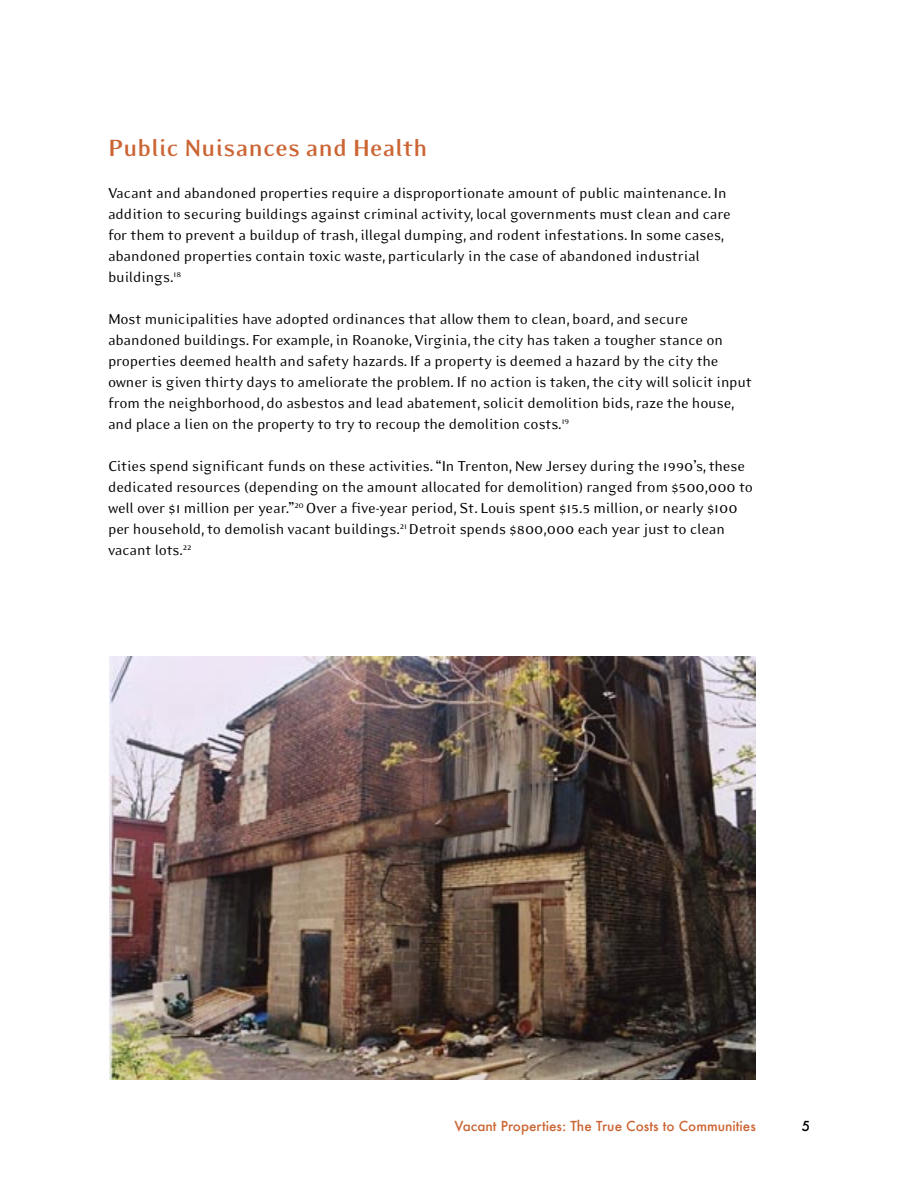
<style>
.page{position:relative;width:918px;height:1188px;background:#fff}
.page>*{position:absolute;margin:0;border:0;box-sizing:border-box;transform-origin:0 0}
.t1{font:700 27px "Eidetic Modern";color:#cc6534}
.Body_Text_2{font:16.5px/21px "Eidetic Modern";letter-spacing:-.01em;color:#000}
.t2{font:500 13.5px "Futura";color:#cc6534}
.t3{font:500 13.5px "Futura";color:#000}
</style>
<div class="page">
<img style="left:109px;top:657px;width:647px;height:423px">
<p class="t1" style="left:108px;top:134px;width:321px">Public Nuisances and Health</p>
<p class="Body_Text_2" style="left:108px;top:183px;width:624px">Vacant and abandoned properties require a disproportionate amount of public maintenance. In addition to securing buildings against criminal activity, local governments must clean and care for them to prevent a buildup of trash, illegal dumping, and rodent infestations. In some cases, abandoned properties contain toxic waste, particularly in the case of abandoned industrial buildings.<sup>18</sup></p>
<p class="Body_Text_2" style="left:108px;top:309px;width:645px">Most municipalities have adopted ordinances that allow them to clean, board, and secure abandoned buildings. For example, in Roanoke, Virginia, the city has taken a tougher stance on properties deemed health and safety hazards. If a property is deemed a hazard by the city the owner is given thirty days to ameliorate the problem. If no action is taken, the city will solicit input from the neighborhood, do asbestos and lead abatement, solicit demolition bids, raze the house, and place a lien on the property to try to recoup the demolition costs.<sup>19</sup></p>
<p class="Body_Text_2" style="left:108px;top:456px;width:647px">Cities spend significant funds on these activities. “In Trenton, New Jersey during the 1990’s, these dedicated resources (depending on the amount allocated for demolition) ranged from $500,000 to well over $1 million per year.”<sup>20</sup> Over a five-year period, St. Louis spent $15.5 million, or nearly $100 per household, to demolish vacant buildings.<sup>21</sup> Detroit spends $800,000 each year just to clean vacant lots.<sup>22</sup></p>
<p class="t2" style="left:454px;top:1116px;width:303px">Vacant Properties: The True Costs to Communities</p>
<p class="t3" style="left:802px;top:1116px;width:10px">5</p>
</div>
